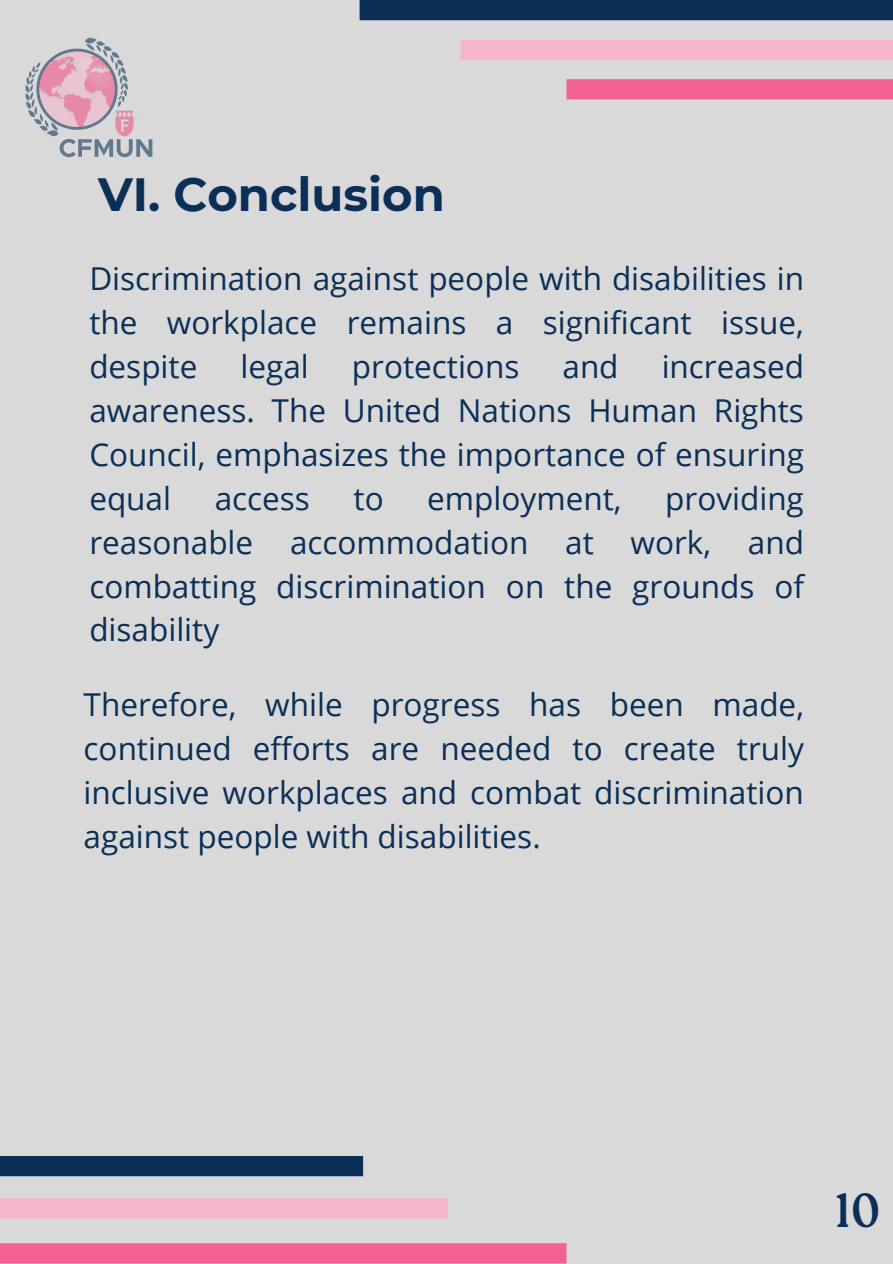
<style>
.page{position:relative;width:893px;height:1264px;background:#fff}
.page>*{position:absolute;margin:0;border:0;box-sizing:border-box;transform-origin:0 0}
.t1{font:47.85px "Roca One";color:#0b2f57}
.t2{font:700 46.5px "Montserrat";color:#0b2f57}
.t3{font:31.5px/43.8px "Open Sans";color:#0b2f57;text-align:justify}
</style>
<div class="page">
<div style="left:0;top:0;width:892px;height:1263px;background:#d9d9d9"></div>
<div style="left:359px;top:0;width:533px;height:20px;background:#0b2f57"></div>
<div style="left:460px;top:40px;width:432px;height:20px;background:#f4b5cd"></div>
<div style="left:566px;top:79px;width:326px;height:20px;background:#f26191"></div>
<div style="left:0;top:1155px;width:363px;height:21px;background:#0b2f57"></div>
<div style="left:0;top:1198px;width:448px;height:20px;background:#f4b5cd"></div>
<div style="left:0;top:1243px;width:566px;height:20px;background:#f26191"></div>
<img style="left:25px;top:37px;width:128px;height:121px">
<h1 class="t2" style="left:98px;top:166px;width:348px">VI. Conclusion</h1>
<p class="t3" style="left:89px;top:256px;width:716px">Discrimination against people with disabilities in the workplace remains a significant issue, despite</p>
<p class="t3" style="left:89px;top:344px;width:716px;text-indent:572px">increased awareness. The United Nations Human Rights Council, emphasizes the importance of ensuring equal</p>
<p class="t3" style="left:240px;top:344px;width:70px">legal</p>
<p class="t3" style="left:352px;top:344px;width:169px">protections</p>
<p class="t3" style="left:562px;top:344px;width:58px">and</p>
<p class="t3" style="left:89px;top:475px;width:716px;text-indent:576px">providing reasonable accommodation at work, and combatting discrimination on the grounds of disability</p>
<p class="t3" style="left:215px;top:475px;width:97px">access</p>
<p class="t3" style="left:353px;top:475px;width:32px">to</p>
<p class="t3" style="left:427px;top:475px;width:196px">employment,</p>
<p class="t3" style="left:84px;top:682px;width:721px">Therefore, while progress has been made, continued efforts are needed to create truly inclusive workplaces and combat discrimination against people with disabilities.</p>
<p class="t1" style="left:834px;top:1182px;width:48px">10</p>
</div>
